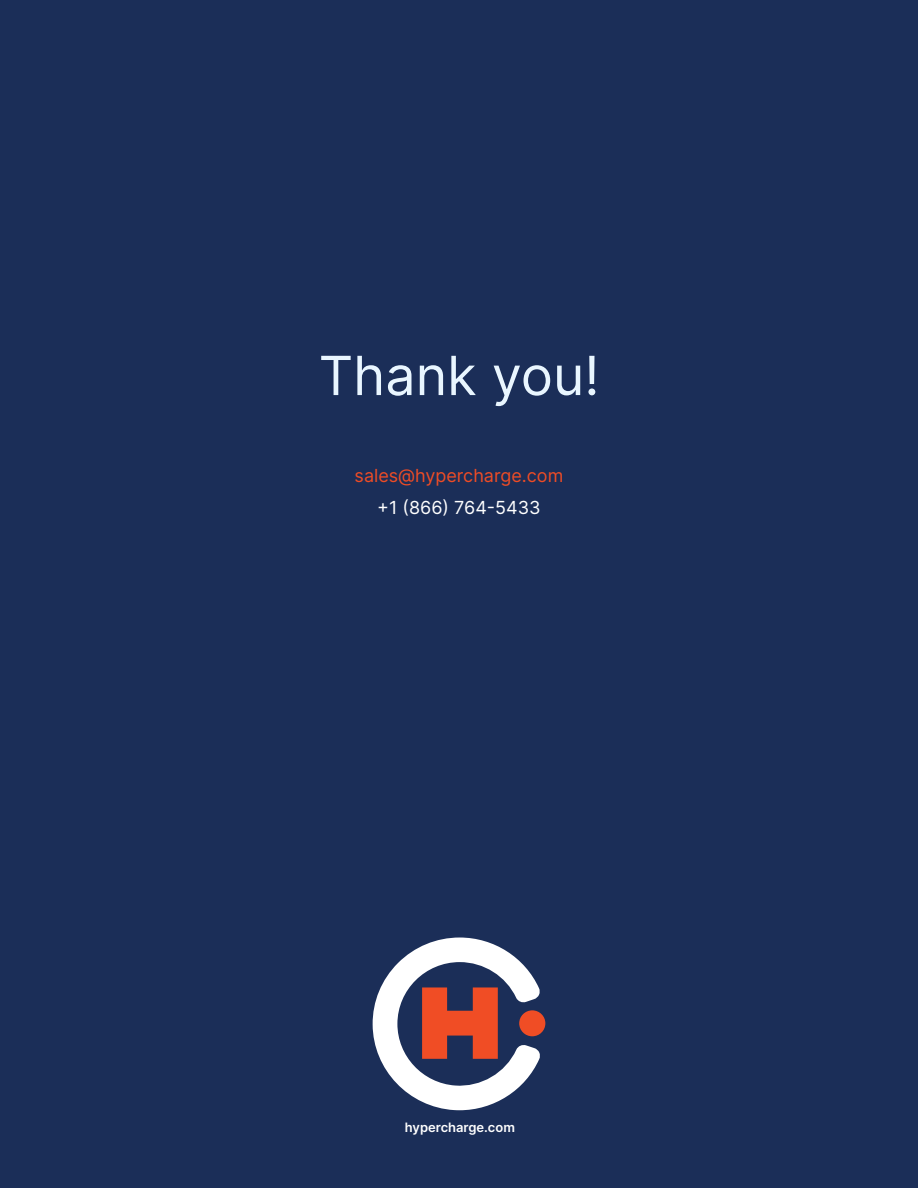
<style>
.page{position:relative;width:918px;height:1188px;background:#1b2e58}
.page>*{position:absolute;margin:0;border:0;box-sizing:border-box;transform-origin:0 0}
.t1{font:54px "Inter";color:#e9f6ff}
.t2{font:18px "Inter";color:#ef4c25}
.t3{font:18px "Inter";color:#fff}
.t4{font:600 12.9px "Inter";color:#fff}
</style>
<div class="page">
<div style="left:519px;top:1010px;width:26px;height:26px;background:#f04d25;border-radius:50%"></div>
<svg style="left:372px;top:938px;width:168px;height:172px"></svg>
<h1 class="t1" style="left:319px;top:336px;width:282px">Thank you!</h1>
<p class="t2" style="left:355px;top:462px;width:210px">sales@hypercharge.com</p>
<p class="t3" style="left:377px;top:494px;width:165px">+1 (866) 764-5433</p>
<p class="t4" style="left:405px;top:1118px;width:112px">hypercharge.com</p>
</div>
